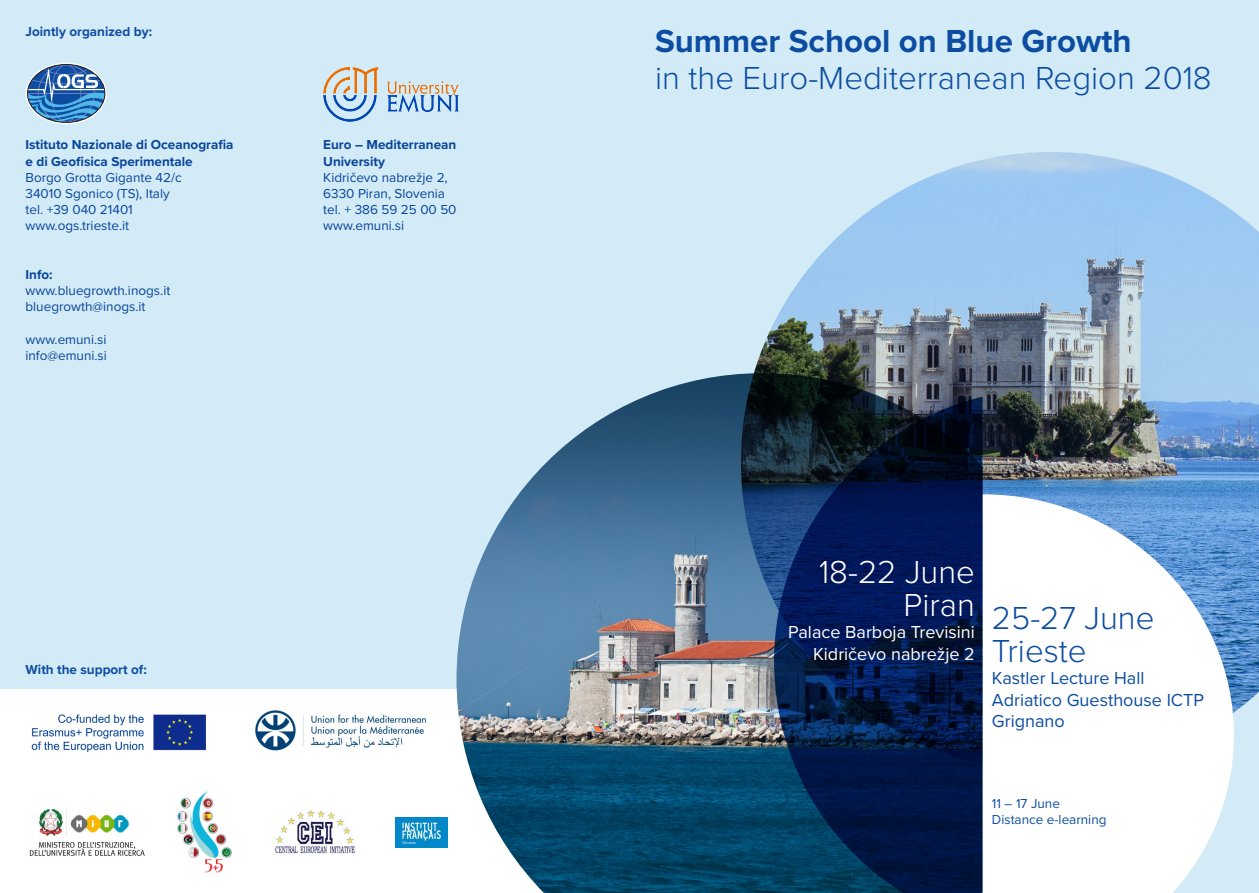
<style>
.page{position:relative;width:1259px;height:893px;background:#d2ebf6}
.page>*{position:absolute;margin:0;border:0;box-sizing:border-box;transform-origin:0 0}
.t1{font:300 33px/37.8px "Proxima Nova";color:#0d4da1}
.t2{font:300 33px/33px "Proxima Nova";color:#fff;text-align:right}
.t3{font:18px/21.6px "Proxima Nova";color:#0d4da1}
.t4{font:18px/21.6px "Proxima Nova";color:#fff;text-align:right}
.titolo_programma{font:13.5px/16.2px "Proxima Nova";color:#0d4da1}
.titolo_programma-2{font:700 13.5px/16.2px "Proxima Nova";color:#0d4da1}
.s1{font-weight:700}
</style>
<div class="page">
<div style="left:0;top:689px;width:629px;height:204px;background:#fff"></div>
<img style="left:31px;top:714px;width:175px;height:39px">
<img style="left:456px;top:373px;width:318px;height:520px">
<img style="left:741px;top:152px;width:518px;height:620px">
<svg style="left:28px;top:64px;width:77px;height:58px"></svg>
<div style="left:27px;top:64px;width:78px;height:58px;border:1px solid #231f20;border-radius:50%"></div>
<img style="left:29px;top:809px;width:116px;height:47px">
<img style="left:177px;top:791px;width:55px;height:82px">
<img style="left:255px;top:710px;width:171px;height:41px">
<img style="left:275px;top:810px;width:80px;height:44px">
<svg style="left:982px;top:494px;width:252px;height:399px;background:#e8f0f9"></svg>
<svg style="left:774px;top:397px;width:208px;height:496px;background:#051d49"></svg>
<img style="left:323px;top:68px;width:135px;height:53px">
<div style="left:373px;top:811px;width:97px;height:46px;background:#fff"></div>
<img style="left:396px;top:818px;width:51px;height:30px">
<p class="titolo_programma-2" style="left:26px;top:23px;width:128px">Jointly organized by:</p>
<p class="titolo_programma-2" style="left:26px;top:136px;width:210px">Istituto Nazionale di Oceanografia e di Geofisica Sperimentale</p>
<p class="titolo_programma" style="left:26px;top:169px;width:158px">Borgo Grotta Gigante 42/c<br>34010 Sgonico (TS), Italy tel. +39 040 21401 www.ogs.trieste.it</p>
<p class="titolo_programma-2" style="left:26px;top:266px;width:29px">Info:</p>
<p class="titolo_programma" style="left:26px;top:282px;width:146px">www.bluegrowth.inogs.it bluegrowth@inogs.it</p>
<p class="titolo_programma" style="left:26px;top:331px;width:83px">www.emuni.si info@emuni.si</p>
<p class="titolo_programma-2" style="left:323px;top:136px;width:135px">Euro – Mediterranean<br>University</p>
<p class="titolo_programma" style="left:323px;top:169px;width:135px">Kidričevo nabrežje 2,<br>6330 Piran, Slovenia tel. + 386 59 25 00 50 www.emuni.si</p>
<p class="titolo_programma-2" style="left:26px;top:661px;width:123px">With the support of:</p>
<p class="t1" style="left:655px;top:20px;width:558px"><span class="s1">Summer School on Blue Growth<br></span>in the Euro-Mediterranean Region 2018</p>
<p class="t2" style="left:819px;top:554px;width:157px">18-22 June<br>Piran</p>
<p class="t4" style="left:788px;top:620px;width:188px">Palace Barboja Trevisini<br>Kidričevo nabrežje 2</p>
<p class="t1" style="left:992px;top:600px;width:164px;line-height:33px">25-27 June<br>Trieste</p>
<p class="t3" style="left:992px;top:666px;width:214px">Kastler Lecture Hall<br>Adriatico Guesthouse ICTP<br>Grignano</p>
<p class="titolo_programma" style="left:992px;top:795px;width:116px">11 – 17 June<br>Distance e-learning</p>
</div>
